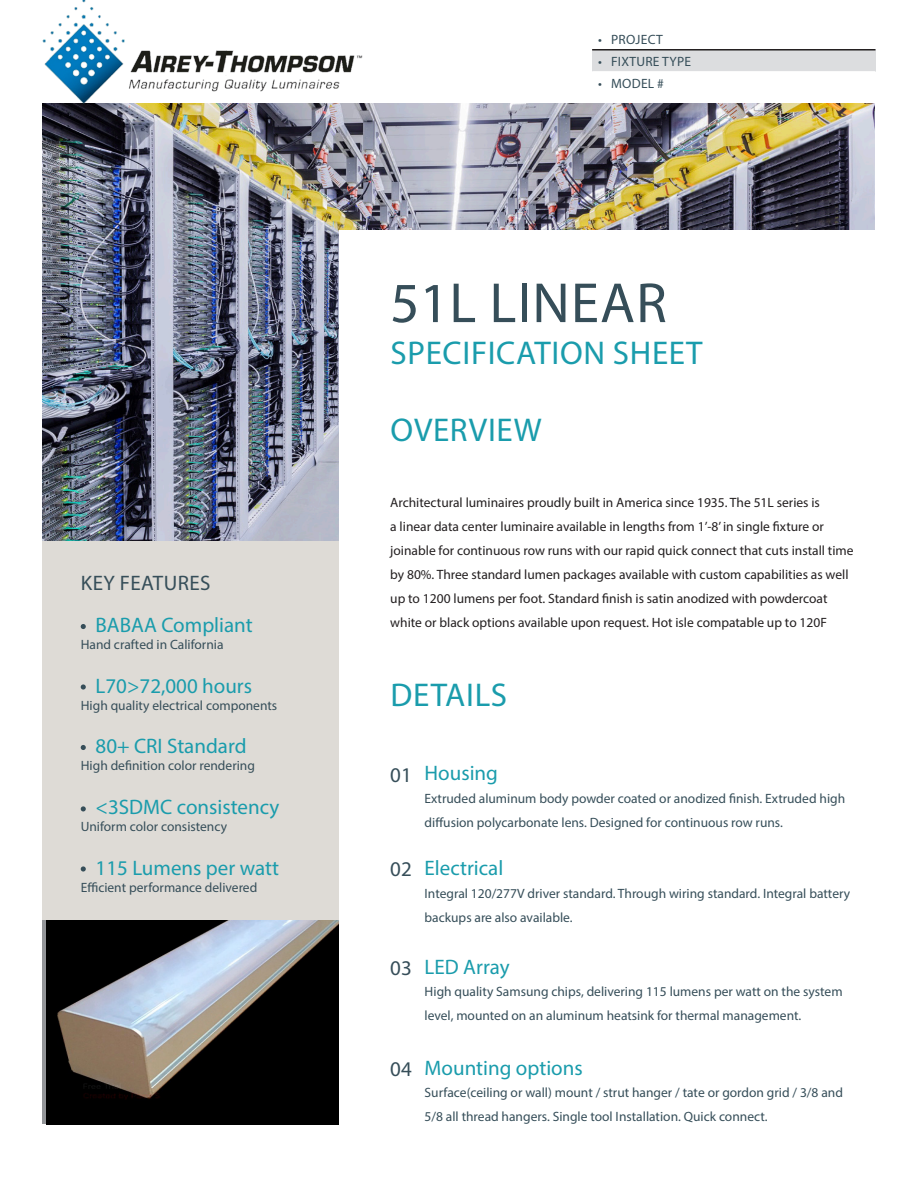
<style>
.page{position:relative;width:918px;height:1188px;background:#fff}
.page>*{position:absolute;margin:0;border:0;box-sizing:border-box;transform-origin:0 0}
.Title_01_Left{font:57px "Myriad Pro";letter-spacing:.02em;color:#364e59}
.Title_02_Left{font:33px "Myriad Pro";letter-spacing:.02em;color:#1a9cac}
.Intro_Text_Left{font:21px "Myriad Pro";color:#1a9cac}
.Intro_Text_Left-2{font:21px "Myriad Pro";letter-spacing:.02em;color:#364e59}
.t1{font:13.5px/24px "Myriad Pro";color:#364e59}
.t2{font:13.5px/24px "Myriad Pro";color:#231f20}
.t3{font:13.5px "Myriad Pro";letter-spacing:.02em;color:#364e59}
</style>
<div class="page">
<img style="left:43px;top:104px;width:831px;height:438px">
<img style="left:47px;top:920px;width:292px;height:204px">
<div style="left:339px;top:231px;width:536px;height:311px;background:#fff"></div>
<div style="left:43px;top:542px;width:296px;height:378px;background:#dedbd6"></div>
<svg style="left:81px;top:624px;width:5px;height:5px"></svg>
<svg style="left:81px;top:684px;width:5px;height:6px"></svg>
<svg style="left:81px;top:745px;width:5px;height:5px"></svg>
<svg style="left:81px;top:806px;width:5px;height:5px"></svg>
<svg style="left:81px;top:866px;width:5px;height:6px"></svg>
<img style="left:43px;top:0;width:322px;height:104px">
<div style="left:592px;top:50px;width:283px;height:22px;background:#dcdddf"></div>
<hr style="left:592px;top:49px;width:283px;height:2px;background:#231f20">
<hr style="left:592px;top:71px;width:283px;height:2px;background:#fff">
<p class="t3" style="left:598px;top:31px;width:66px">• PROJECT</p>
<p class="t3" style="left:598px;top:53px;width:94px">• FIXTURE TYPE</p>
<p class="t1" style="left:598px;top:71px;width:67px">• MODEL #</p>
<p class="Title_01_Left" style="left:390px;top:268px;width:278px">51L LINEAR</p>
<p class="Title_02_Left" style="left:391px;top:332px;width:314px">SPECIFICATION SHEET</p>
<p class="Intro_Text_Left-2" style="left:81px;top:570px;width:131px">KEY FEATURES</p>
<p class="Title_02_Left" style="left:391px;top:409px;width:153px">OVERVIEW</p>
<p class="t2" style="left:390px;top:490px;width:465px">Architectural luminaires proudly built in America since 1935. The 51L series is<br>a linear data center luminaire available in lengths from 1’-8’ in single fixture or joinable for continuous row runs with our rapid quick connect that cuts install time by 80%. Three standard lumen packages available with custom capabilities as well up to 1200 lumens per foot. Standard finish is satin anodized with powdercoat</p>
<p class="Intro_Text_Left" style="left:96px;top:612px;width:159px">BABAA Compliant</p>
<p class="t2" style="left:390px;top:610px;width:438px">white or black options available upon request. Hot isle compatable up to 120F</p>
<p class="t1" style="left:81px;top:632px;width:144px">Hand crafted in California</p>
<p class="Intro_Text_Left" style="left:96px;top:673px;width:158px">L70&gt;72,000 hours</p>
<p class="t1" style="left:81px;top:693px;width:198px">High quality electrical components</p>
<p class="Intro_Text_Left" style="left:96px;top:733px;width:152px">80+ CRI Standard</p>
<p class="t1" style="left:81px;top:754px;width:176px">High definition color rendering</p>
<p class="Intro_Text_Left" style="left:96px;top:794px;width:185px">&lt;3SDMC consistency</p>
<p class="t1" style="left:81px;top:814px;width:148px">Uniform color consistency</p>
<p class="Intro_Text_Left" style="left:96px;top:855px;width:185px">115 Lumens per watt</p>
<p class="t1" style="left:81px;top:875px;width:178px">Efficient performance delivered</p>
<p class="Title_02_Left" style="left:391px;top:674px;width:118px">DETAILS</p>
<p class="Intro_Text_Left-2" style="left:390px;top:762px;width:23px">01</p>
<p class="Intro_Text_Left" style="left:425px;top:760px;width:75px">Housing</p>
<p class="t1" style="left:425px;top:786px;width:422px">Extruded aluminum body powder coated or anodized finish. Extruded high diffusion polycarbonate lens. Designed for continuous row runs.</p>
<p class="Intro_Text_Left-2" style="left:390px;top:857px;width:23px">02</p>
<p class="Intro_Text_Left" style="left:425px;top:855px;width:80px">Electrical</p>
<p class="t1" style="left:425px;top:881px;width:427px">Integral 120/277V driver standard. Through wiring standard. Integral battery backups are also available.</p>
<p class="Intro_Text_Left-2" style="left:390px;top:955px;width:23px">03</p>
<p class="Intro_Text_Left" style="left:425px;top:954px;width:87px">LED Array</p>
<p class="t1" style="left:425px;top:980px;width:420px">High quality Samsung chips, delivering 115 lumens per watt on the system level, mounted on an aluminum heatsink for thermal management.</p>
<p class="Intro_Text_Left-2" style="left:390px;top:1056px;width:23px">04</p>
<p class="Intro_Text_Left" style="left:425px;top:1055px;width:160px">Mounting options</p>
<p class="t1" style="left:425px;top:1080px;width:420px">Surface(ceiling or wall) mount / strut hanger / tate or gordon grid / 3/8 and<br>5/8 all thread hangers. Single tool Installation. Quick connect.</p>
</div>
